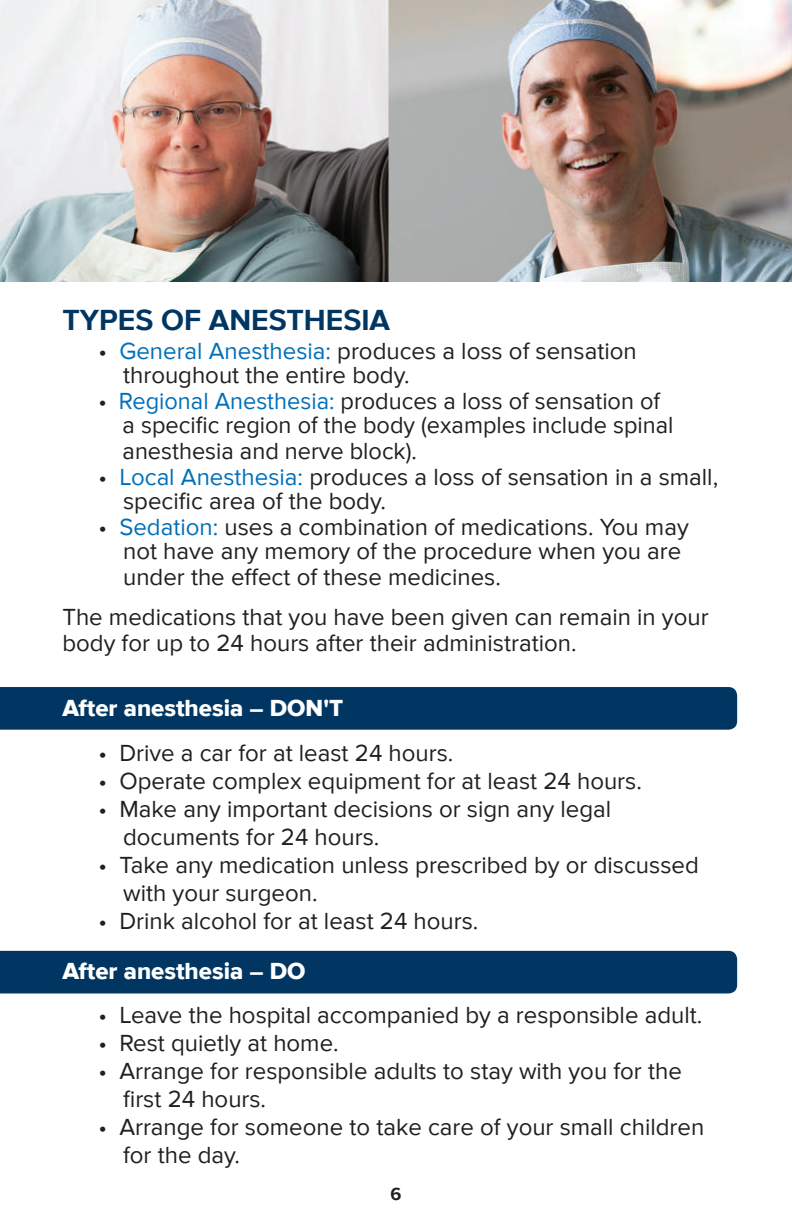
<style>
.page{position:relative;width:792px;height:1224px;background:#fff}
.page>*{position:absolute;margin:0;border:0;box-sizing:border-box;transform-origin:0 0}
.t1{font:700 30px "Proxima Nova";color:#003661}
.t2{font:24px/25px "Proxima Nova";color:#231f20}
.t3{font:24px "Proxima Nova Extrabld";color:#fff}
.t4{font:700 18px "Proxima Nova";color:#231f20}
.s1{color:#006fba}
</style>
<div class="page">
<div style="left:0;top:951px;width:737px;height:42px;background:#003661"></div>
<div style="left:0;top:687px;width:737px;height:43px;background:#003661"></div>
<img style="left:0;top:0;width:792px;height:281px">
<p class="t1" style="left:62px;top:303px;width:329px">TYPES OF ANESTHESIA</p>
<p class="t2" style="left:123px;top:340px;width:515px;line-height:24px;text-indent:-25px">• <span class="s1">General Anesthesia:</span> produces a loss of sensation throughout the entire body.</p>
<p class="t2" style="left:123px;top:389px;width:552px;text-indent:-24px">• <span class="s1">Regional Anesthesia:</span> produces a loss of sensation of a specific region of the body (examples include spinal anesthesia and nerve block).</p>
<p class="t2" style="left:123px;top:466px;width:597px;line-height:24px;text-indent:-25px">• <span class="s1">Local Anesthesia:</span> produces a loss of sensation in a small, specific area of the body.</p>
<p class="t2" style="left:123px;top:515px;width:567px;text-indent:-25px">• <span class="s1">Sedation:</span> uses a combination of medications. You may not have any memory of the procedure when you are under the effect of these medicines.</p>
<p class="t2" style="left:62px;top:605px;width:648px;line-height:26px">The medications that you have been given can remain in your body for up to 24 hours after their administration.</p>
<p class="t3" style="left:62px;top:694px;width:282px">After anesthesia – DON'T</p>
<p class="t2" style="left:98px;top:741px;width:357px">• Drive a car for at least 24 hours.</p>
<p class="t2" style="left:98px;top:769px;width:545px">• Operate complex equipment for at least 24 hours.</p>
<p class="t2" style="left:123px;top:796px;width:490px;line-height:28px;text-indent:-25px">• Make any important decisions or sign any legal documents for 24 hours.</p>
<p class="t2" style="left:123px;top:852px;width:577px;line-height:28px;text-indent:-25px">• Take any medication unless prescribed by or discussed with your surgeon.</p>
<p class="t2" style="left:98px;top:909px;width:382px">• Drink alcohol for at least 24 hours.</p>
<p class="t3" style="left:62px;top:957px;width:245px">After anesthesia – DO</p>
<p class="t2" style="left:98px;top:1003px;width:606px">• Leave the hospital accompanied by a responsible adult.</p>
<p class="t2" style="left:98px;top:1031px;width:242px">• Rest quietly at home.</p>
<p class="t2" style="left:123px;top:1058px;width:560px;line-height:28px;text-indent:-25px">• Arrange for responsible adults to stay with you for the first 24 hours.</p>
<p class="t2" style="left:123px;top:1114px;width:583px;line-height:28px;text-indent:-25px">• Arrange for someone to take care of your small children for the day.</p>
<p class="t4" style="left:391px;top:1184px;width:12px">6</p>
</div>
